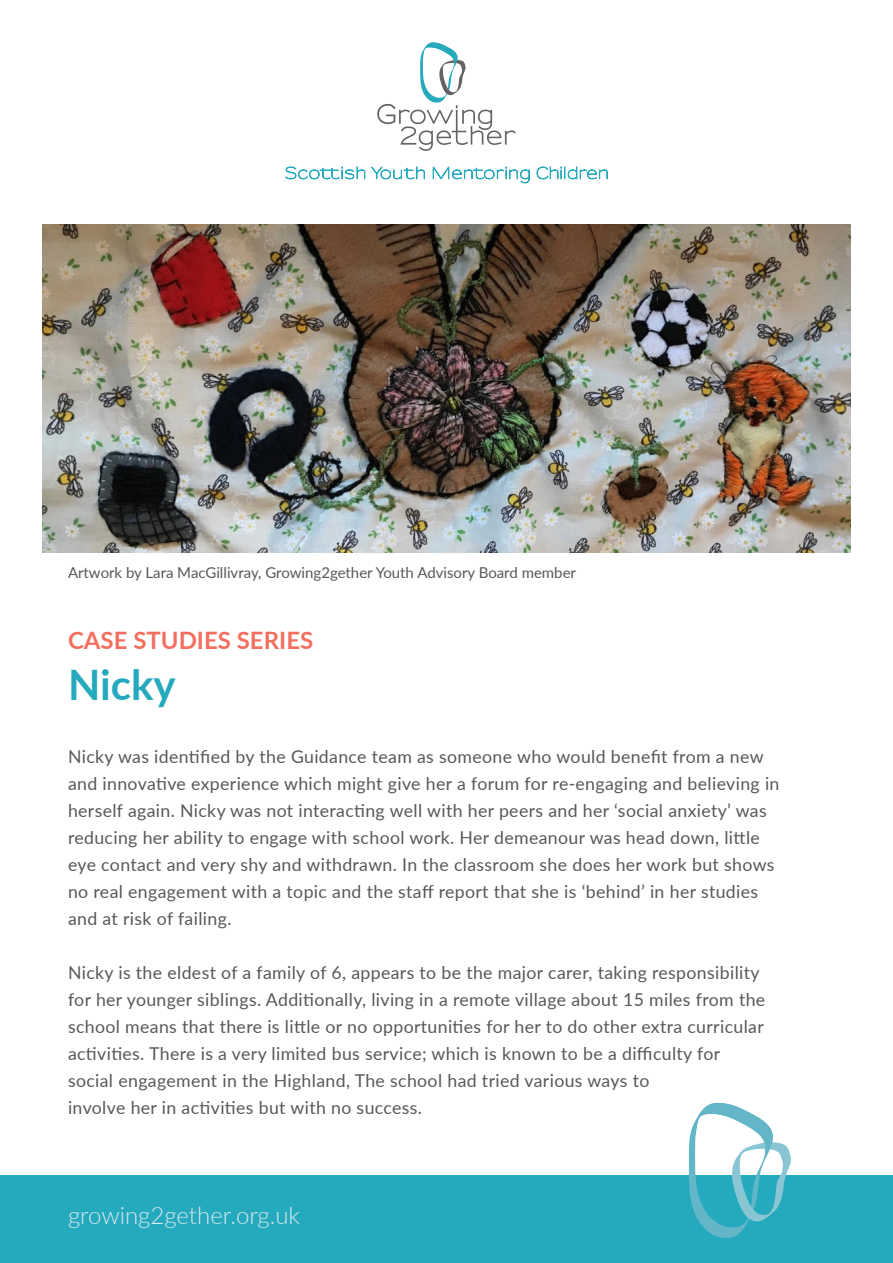
<style>
.page{position:relative;width:893px;height:1263px;background:#fff}
.page>*{position:absolute;margin:0;border:0;box-sizing:border-box;transform-origin:0 0}
.t1{font:700 42px "Lato";color:#25a9bd}
.body{font:300 24px "Lato";color:#d6e9ee}
.t2{font:700 24px "Lato";color:#f26f5f}
.body-2{font:17.7px/27px "Lato";letter-spacing:.02em;color:#57585a}
.body-3{font:15px "Lato";color:#57585a}
</style>
<div class="page">
<div style="left:0;top:1176px;width:893px;height:87px;background:#25a9bd"></div>
<img style="left:43px;top:225px;width:807px;height:328px">
<svg style="left:377px;top:43px;width:139px;height:108px"></svg>
<svg style="left:285px;top:166px;width:323px;height:17px"></svg>
<svg style="left:688px;top:1102px;width:104px;height:136px"></svg>
<p class="body-3" style="left:68px;top:561px;width:510px">Artwork by Lara MacGillivray, Growing2gether Youth Advisory Board member</p>
<p class="t2" style="left:68px;top:622px;width:247px">CASE STUDIES SERIES</p>
<p class="t1" style="left:68px;top:653px;width:109px">Nicky</p>
<p class="body-2" style="left:68px;top:742px;width:713px">Nicky was identified by the Guidance team as someone who would benefit from a new and innovative experience which might give her a forum for re-engaging and believing in herself again. Nicky was not interacting well with her peers and her ‘social anxiety’ was reducing her ability to engage with school work. Her demeanour was head down, little eye contact and very shy and withdrawn. In the classroom she does her work but shows no real engagement with a topic and the staff report that she is ‘behind’ in her studies and at risk of failing.</p>
<p class="body-2" style="left:68px;top:958px;width:699px">Nicky is the eldest of a family of 6, appears to be the major carer, taking responsibility for her younger siblings. Additionally, living in a remote village about 15 miles from the school means that there is little or no opportunities for her to do other extra curricular activities. There is a very limited bus service; which is known to be a difficulty for social engagement in the Highland, The school had tried various ways to<br>involve her in activities but with no success.</p>
<p class="body" style="left:68px;top:1198px;width:233px">growing2gether.org.uk</p>
</div>
